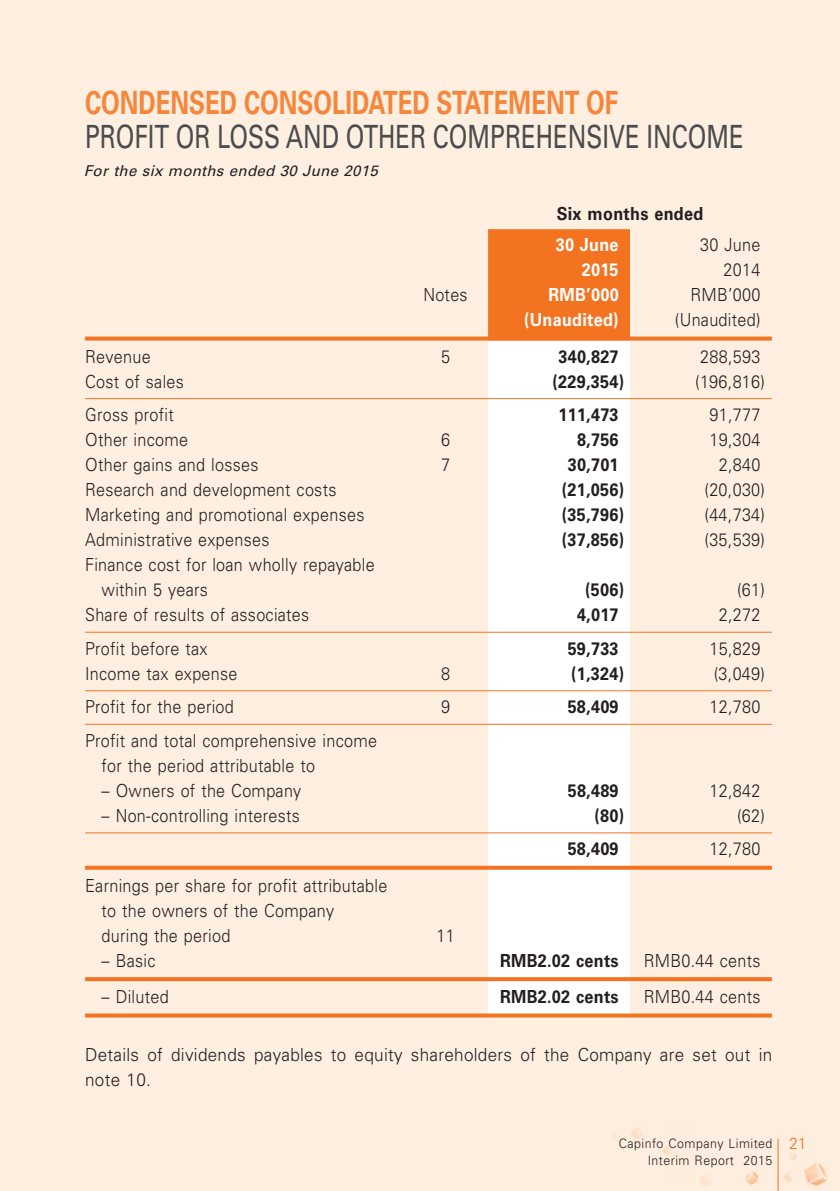
<style>
.page{position:relative;width:840px;height:1191px;background:#fff}
.page>*{position:absolute;margin:0;border:0;box-sizing:border-box;transform-origin:0 0}
.t1{font:32px "Univers LT Std";color:#4b4c4d;scale:.75 1}
.t2{font:700 32px "Univers LT Std";color:#f5863b;scale:.75 1}
.t3{font:300 18px/25px "Univers LT Std";letter-spacing:.015em;color:#231f20;scale:.9 1}
.t4{font:700 18px/30.6px "Univers LT Std";letter-spacing:.015em;color:#231f20;scale:.9 1}
.t5{font:300 18px/25px "Univers LT Std";letter-spacing:.015em;color:#231f20;scale:.95 1}
.t6{font:700 18px "Univers LT Std";letter-spacing:.015em;color:#fff;scale:.9 1}
.t7{font:300 16px "Univers LT Std";color:#f47321}
.t8{font:italic 15px "Univers LT Std";color:#231f20}
.t9{font:300 13px "Univers LT Std";letter-spacing:.035em;color:#231f20;scale:.95 1}
.s1{color:#fff}
</style>
<div class="page">
<div style="left:0;top:0;width:839px;height:1191px;background:#feefe1"></div>
<img style="left:700px;top:1138px;width:128px;height:53px">
<img style="left:612px;top:1127px;width:60px;height:28px">
<hr style="left:777px;top:1138px;width:1px;height:53px;background:#f47321">
<div style="left:488px;top:229px;width:141px;height:107px;background:#f47321"></div>
<div style="left:488px;top:340px;width:141px;height:673px;background:#fff"></div>
<svg style="left:85px;top:336px;width:318px;height:4px"></svg>
<svg style="left:403px;top:336px;width:85px;height:4px"></svg>
<hr style="left:488px;top:336px;width:141px;height:4px;background:#f47321">
<svg style="left:629px;top:336px;width:142px;height:4px"></svg>
<hr style="left:85px;top:398px;width:318px;height:1px;background:#f47321">
<hr style="left:403px;top:398px;width:85px;height:1px;background:#f47321">
<hr style="left:488px;top:398px;width:141px;height:1px;background:#f47321">
<hr style="left:629px;top:398px;width:142px;height:1px;background:#f47321">
<hr style="left:85px;top:632px;width:318px;height:1px;background:#f47321">
<hr style="left:403px;top:632px;width:85px;height:1px;background:#f47321">
<hr style="left:488px;top:632px;width:141px;height:1px;background:#f47321">
<hr style="left:629px;top:632px;width:142px;height:1px;background:#f47321">
<hr style="left:85px;top:690px;width:318px;height:1px;background:#f47321">
<hr style="left:403px;top:690px;width:85px;height:1px;background:#f47321">
<hr style="left:488px;top:690px;width:141px;height:1px;background:#f47321">
<hr style="left:629px;top:690px;width:142px;height:1px;background:#f47321">
<hr style="left:85px;top:724px;width:318px;height:1px;background:#f47321">
<hr style="left:403px;top:724px;width:85px;height:1px;background:#f47321">
<hr style="left:488px;top:724px;width:141px;height:1px;background:#f47321">
<hr style="left:629px;top:724px;width:142px;height:1px;background:#f47321">
<hr style="left:85px;top:832px;width:318px;height:1px;background:#f47321">
<hr style="left:403px;top:832px;width:85px;height:1px;background:#f47321">
<hr style="left:488px;top:832px;width:141px;height:1px;background:#f47321">
<hr style="left:629px;top:832px;width:142px;height:1px;background:#f47321">
<svg style="left:85px;top:865px;width:318px;height:4px"></svg>
<svg style="left:403px;top:865px;width:85px;height:4px"></svg>
<svg style="left:488px;top:865px;width:141px;height:4px"></svg>
<svg style="left:629px;top:865px;width:142px;height:4px"></svg>
<svg style="left:85px;top:977px;width:318px;height:4px"></svg>
<svg style="left:403px;top:977px;width:85px;height:4px"></svg>
<svg style="left:488px;top:977px;width:141px;height:4px"></svg>
<svg style="left:629px;top:977px;width:142px;height:4px"></svg>
<svg style="left:85px;top:1013px;width:318px;height:4px"></svg>
<svg style="left:403px;top:1013px;width:85px;height:4px"></svg>
<svg style="left:488px;top:1013px;width:141px;height:4px"></svg>
<svg style="left:629px;top:1013px;width:142px;height:4px"></svg>
<h1 class="t2" style="left:85px;top:84px;width:711px">Condensed consolidated statement of</h1>
<h1 class="t1" style="left:85px;top:118px;width:879px">PROFIT OR LOSS AND OTHER COMPREHENSIVE INCOME</h1>
<p class="t8" style="left:84px;top:161px;width:299px">For the six months ended 30 June 2015</p>
<p class="t4" style="left:555px;top:199px;width:165px">Six months ended<br><span class="s1">30 June</span></p>
<p class="t6" style="left:581px;top:259px;width:42px">2015</p>
<p class="t3" style="left:700px;top:232px;width:68px;text-align:right">30 June<br>2014</p>
<p class="t3" style="left:423px;top:282px;width:51px">Notes</p>
<p class="t6" style="left:548px;top:284px;width:79px">RMB’000</p>
<p class="t3" style="left:690px;top:282px;width:79px">RMB’000</p>
<p class="t6" style="left:523px;top:309px;width:107px">(Unaudited)</p>
<p class="t3" style="left:674px;top:307px;width:97px">(Unaudited)</p>
<p class="t3" style="left:85px;top:344px;width:74px">Revenue</p>
<p class="t3" style="left:441px;top:344px;width:12px">5</p>
<p class="t4" style="left:558px;top:341px;width:68px">340,827</p>
<p class="t3" style="left:700px;top:344px;width:68px">288,593</p>
<p class="t3" style="left:85px;top:369px;width:111px">Cost of sales</p>
<p class="t4" style="left:552px;top:366px;width:81px">(229,354)</p>
<p class="t3" style="left:694px;top:369px;width:79px">(196,816)</p>
<p class="t3" style="left:85px;top:402px;width:100px">Gross profit</p>
<p class="t4" style="left:558px;top:399px;width:68px">111,473</p>
<p class="t3" style="left:709px;top:402px;width:58px">91,777</p>
<p class="t3" style="left:85px;top:427px;width:116px">Other income</p>
<p class="t3" style="left:441px;top:427px;width:12px">6</p>
<p class="t4" style="left:576px;top:424px;width:48px">8,756</p>
<p class="t3" style="left:709px;top:427px;width:58px">19,304</p>
<p class="t3" style="left:85px;top:452px;width:194px">Other gains and losses</p>
<p class="t3" style="left:441px;top:452px;width:12px">7</p>
<p class="t4" style="left:567px;top:449px;width:58px">30,701</p>
<p class="t3" style="left:718px;top:452px;width:48px">2,840</p>
<p class="t3" style="left:85px;top:477px;width:280px">Research and development costs</p>
<p class="t4" style="left:561px;top:474px;width:71px">(21,056)</p>
<p class="t3" style="left:704px;top:477px;width:69px">(20,030)</p>
<p class="t3" style="left:85px;top:502px;width:312px">Marketing and promotional expenses</p>
<p class="t4" style="left:561px;top:499px;width:71px">(35,796)</p>
<p class="t3" style="left:704px;top:502px;width:69px">(44,734)</p>
<p class="t3" style="left:85px;top:527px;width:206px">Administrative expenses</p>
<p class="t4" style="left:561px;top:524px;width:71px">(37,856)</p>
<p class="t3" style="left:704px;top:527px;width:69px">(35,539)</p>
<p class="t3" style="left:102px;top:552px;width:305px;text-indent:-16px">Finance cost for loan wholly repayable within 5 years</p>
<p class="t4" style="left:584px;top:574px;width:45px">(506)</p>
<p class="t3" style="left:736px;top:577px;width:32px">(61)</p>
<p class="t3" style="left:85px;top:602px;width:250px">Share of results of associates</p>
<p class="t4" style="left:576px;top:599px;width:48px">4,017</p>
<p class="t3" style="left:718px;top:602px;width:48px">2,272</p>
<p class="t3" style="left:85px;top:636px;width:137px">Profit before tax</p>
<p class="t4" style="left:567px;top:633px;width:58px">59,733</p>
<p class="t3" style="left:709px;top:636px;width:58px">15,829</p>
<p class="t3" style="left:85px;top:661px;width:171px">Income tax expense</p>
<p class="t3" style="left:441px;top:661px;width:12px">8</p>
<p class="t4" style="left:570px;top:658px;width:60px">(1,324)</p>
<p class="t3" style="left:713px;top:661px;width:58px">(3,049)</p>
<p class="t3" style="left:85px;top:694px;width:167px">Profit for the period</p>
<p class="t3" style="left:441px;top:694px;width:12px">9</p>
<p class="t4" style="left:567px;top:691px;width:58px">58,409</p>
<p class="t3" style="left:709px;top:694px;width:58px">12,780</p>
<p class="t3" style="left:102px;top:728px;width:307px;text-indent:-16px">Profit and total comprehensive income for the period attributable to</p>
<p class="t3" style="left:102px;top:778px;width:223px">– Owners of the Company</p>
<p class="t4" style="left:567px;top:775px;width:58px">58,489</p>
<p class="t3" style="left:709px;top:778px;width:58px">12,842</p>
<p class="t3" style="left:102px;top:803px;width:221px">– Non-controlling interests</p>
<p class="t4" style="left:594px;top:800px;width:34px">(80)</p>
<p class="t3" style="left:736px;top:803px;width:32px">(62)</p>
<p class="t4" style="left:567px;top:834px;width:58px">58,409</p>
<p class="t3" style="left:709px;top:836px;width:58px">12,780</p>
<p class="t3" style="left:102px;top:873px;width:319px;text-indent:-16px">Earnings per share for profit attributable to the owners of the Company<br>during the period</p>
<p class="t3" style="left:436px;top:923px;width:22px">11</p>
<p class="t3" style="left:102px;top:948px;width:61px">– Basic</p>
<p class="t4" style="left:499px;top:945px;width:133px">RMB2.02 cents</p>
<p class="t3" style="left:643px;top:948px;width:131px">RMB0.44 cents</p>
<p class="t3" style="left:102px;top:984px;width:76px">– Diluted</p>
<p class="t4" style="left:499px;top:981px;width:133px">RMB2.02 cents</p>
<p class="t3" style="left:643px;top:984px;width:131px">RMB0.44 cents</p>
<p class="t5" style="left:85px;top:1042px;width:724px">Details of dividends payables to equity shareholders of the Company are set out in note 10.</p>
<p class="t9" style="left:618px;top:1135px;width:163px">Capinfo Company Limited</p>
<p class="t9" style="left:647px;top:1152px;width:133px">Interim Report 2015</p>
<p class="t7" style="left:788px;top:1133px;width:19px">21</p>
</div>
